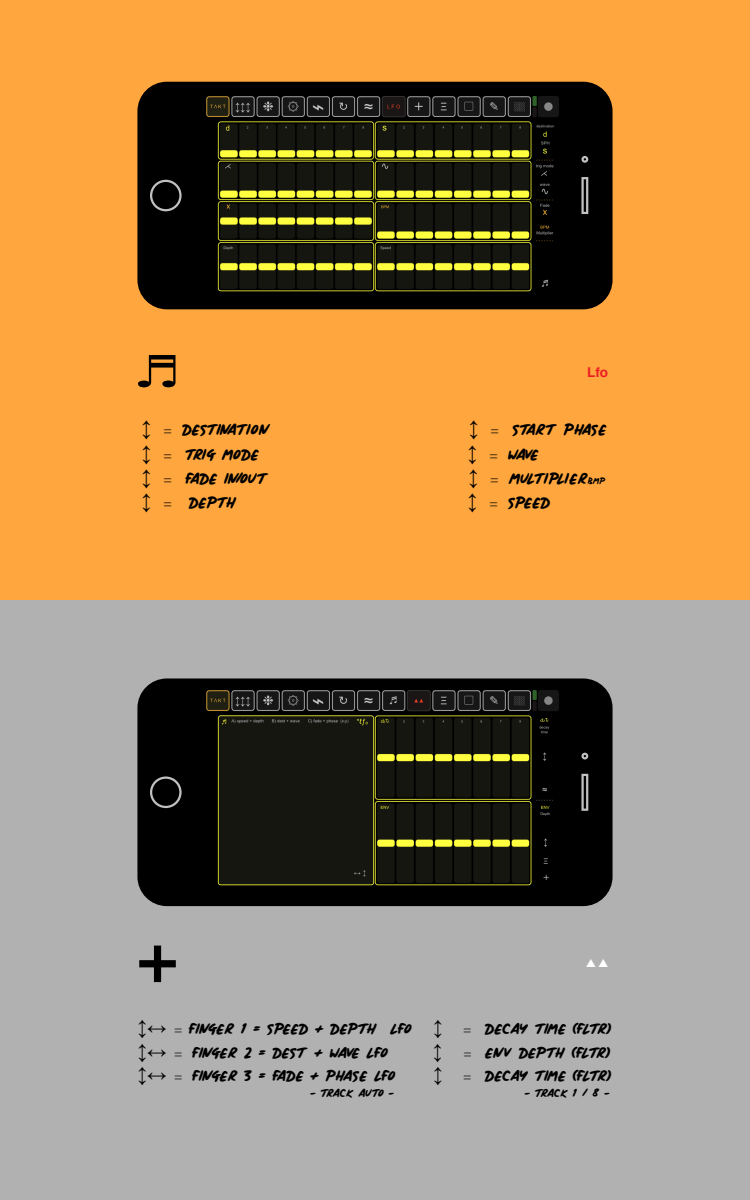
<style>
.page{position:relative;width:750px;height:1200px;background:#fff}
.page>*{position:absolute;margin:0;border:0;box-sizing:border-box;transform-origin:0 0}
.t1{font:700 70.12px "Times";color:#000}
.t2{font:14.1px "Signboard";color:#000}
.t3{font:13.65px/23.4px "Signboard";color:#000}
.t4{font:700 13.5px "Helvetica";color:#ed1c24}
.t5{font:10.27px "Signboard";color:#000}
.s1{font-family:"Arial Narrow";font-size:20.17px}
.s2{font-family:"Times"}
.s3{font-size:8.1px}
.s4{font-family:"Arial Narrow";font-size:19.5px}
</style>
<div class="page">
<div style="left:0;top:594px;width:750px;height:606px;background:#b1b1b1"></div>
<div style="left:0;top:0;width:750px;height:599px;background:#ffa73e"></div>
<svg style="left:138px;top:355px;width:38px;height:32px"></svg>
<div style="left:139px;top:84px;width:472px;height:223px;background:#000;border-radius:28px"></div>
<div style="left:137px;top:82px;width:476px;height:227px;border:4px solid #000;border-radius:28px"></div>
<svg style="left:150px;top:180px;width:32px;height:31px"></svg>
<svg style="left:581px;top:156px;width:7px;height:7px"></svg>
<svg style="left:581px;top:177px;width:7px;height:37px"></svg>
<img style="left:206px;top:97px;width:353px;height:195px">
<div style="left:139px;top:680px;width:472px;height:224px;background:#000;border-radius:28px"></div>
<div style="left:137px;top:678px;width:476px;height:228px;border:4px solid #000;border-radius:28px"></div>
<svg style="left:150px;top:776px;width:32px;height:32px"></svg>
<svg style="left:581px;top:752px;width:7px;height:7px"></svg>
<svg style="left:581px;top:774px;width:7px;height:37px"></svg>
<img style="left:206px;top:690px;width:353px;height:198px">
<p class="t4" style="left:587px;top:361px;width:22px">Lfo</p>
<p class="t2" style="left:142px;top:423px;width:130px"><span class="s1">↕</span> <span class="s2">=</span> DESTINATION</p>
<p class="t2" style="left:469px;top:423px;width:139px"><span class="s1">↕</span> <span class="s2">=</span> START PHASE</p>
<p class="t2" style="left:142px;top:447px;width:119px"><span class="s1">↕</span> <span class="s2">=</span> TRIG MODE</p>
<p class="t2" style="left:468px;top:447px;width:73px"><span class="s1">↕</span> <span class="s2">=</span> WA VE</p>
<p class="t2" style="left:142px;top:472px;width:128px"><span class="s1">↕</span> <span class="s2">=</span> FADE IN/OUT</p>
<p class="t2" style="left:468px;top:472px;width:139px"><span class="s1">↕</span> <span class="s2">=</span> MULTIPLIER<span class="s3">BMP</span></p>
<p class="t2" style="left:142px;top:496px;width:96px"><span class="s1">↕</span> <span class="s2">=</span> DEPTH</p>
<p class="t2" style="left:468px;top:496px;width:84px"><span class="s1">↕</span> <span class="s2">=</span> SPEED</p>
<h1 class="t1" style="left:138px;top:891px;width:41px">+</h1>
<p class="t3" style="left:138px;top:1017px;width:475px"><span class="s4">↕↔</span> <span class="s2">=</span> FINGER 1 = SPEED + DEPTH LFO <span class="s4">↕</span> <span class="s2">=</span> DECAY TIME (FLTR) <span class="s4">↕↔</span> <span class="s2">=</span> FINGER 2 = DEST + WAVE LFO</p>
<p class="t3" style="left:433px;top:1040px;width:179px"><span class="s4">↕</span> <span class="s2">=</span> ENV DEPTH (FLTR)</p>
<p class="t3" style="left:138px;top:1064px;width:260px"><span class="s4">↕↔</span> <span class="s2">=</span> FINGER 3 = FADE + PHASE LFO</p>
<p class="t3" style="left:433px;top:1064px;width:180px"><span class="s4">↕</span> <span class="s2">=</span> DECAY TIME (FLTR)</p>
<p class="t5" style="left:310px;top:1088px;width:85px">- TRACK AUTO -</p>
<p class="t5" style="left:525px;top:1088px;width:86px">- TRACK 1 / 8 -</p>
</div>
